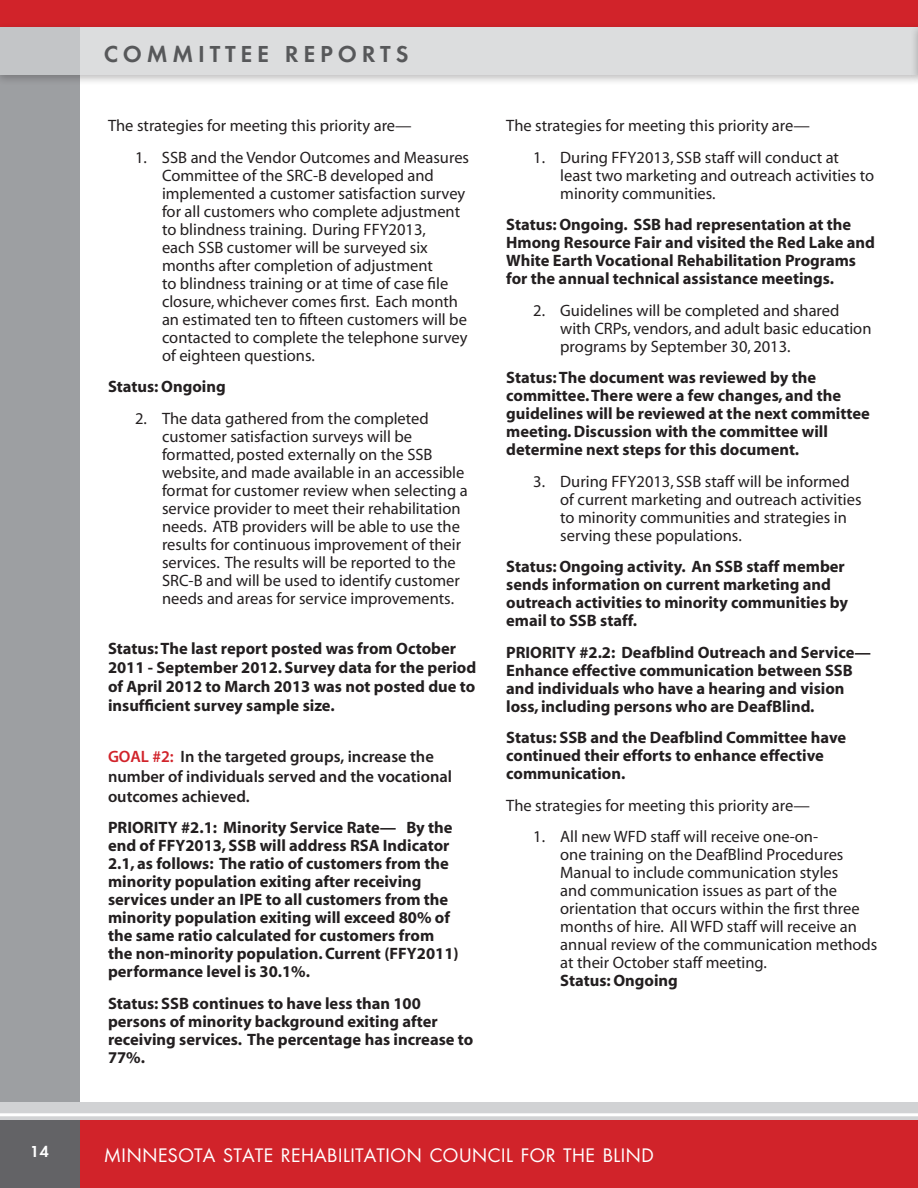
<style>
.page{position:relative;width:918px;height:1188px;background:#fff}
.page>*{position:absolute;margin:0;border:0;box-sizing:border-box;transform-origin:0 0}
.HEADING_IN_BOX{font:600 24px "Futura T";letter-spacing:.2em;color:#57585a}
.t1{font:20.4px "Futura T";color:#fff}
.Body_Text{font:16.5px/18px "Myriad";color:#231f20}
.Body_Text-2{font:700 16.5px/18px "Myriad";color:#231f20}
.body_text_bol{font:700 16.5px/18.9px "Myriad";color:#231f20}
.Heading_3{font:600 16.5px/19.8px "Myriad Pro";color:#231f20}
.t2{font:600 16.5px "Futura T";color:#fff}
.s1{color:#d1232a}
.s2{font-weight:700}
</style>
<div class="page">
<div style="left:0;top:0;width:918px;height:27px;background:#d1232a"></div>
<div style="left:0;top:27px;width:79px;height:1076px;background:#9d9fa2"></div>
<div style="left:0;top:1103px;width:918px;height:17px;background:#d1d2d4"></div>
<div style="left:0;top:1120px;width:918px;height:68px;background:#d1232a"></div>
<hr style="left:0;top:1113px;width:918px;height:3px;background:#fff">
<div style="left:0;top:1120px;width:79px;height:68px;background:#636366"></div>
<div style="left:0;top:22px;width:918px;height:64px;background:#231f20;opacity:.4"></div>
<svg style="left:0;top:27px;width:910px;height:48px;fill:#dcddde"></svg>
<div style="left:910px;top:22px;width:8px;height:64px;background:#231f20;opacity:.4"></div>
<hr style="left:917px;top:27px;width:1px;height:48px;background:#d1d2d4">
<p class="HEADING_IN_BOX" style="left:104px;top:40px;width:306px">COMMITTEE REPORTS</p>
<p class="Body_Text" style="left:108px;top:117px;width:305px">The strategies for meeting this priority are—</p>
<p class="Body_Text" style="left:162px;top:149px;width:309px;text-indent:-27px">1. SSB and the Vendor Outcomes and Measures Committee of the SRC-B developed and implemented a customer satisfaction survey for all customers who complete adjustment to blindness training. During FFY2013,<br>each SSB customer will be surveyed six months after completion of adjustment<br>to blindness training or at time of case file closure, whichever comes first. Each month an estimated ten to fifteen customers will be contacted to complete the telephone survey of eighteen questions.</p>
<p class="Body_Text-2" style="left:108px;top:378px;width:119px">Status: Ongoing</p>
<p class="Body_Text" style="left:162px;top:410px;width:307px;text-indent:-27px">2. The data gathered from the completed customer satisfaction surveys will be formatted, posted externally on the SSB website, and made available in an accessible format for customer review when selecting a service provider to meet their rehabilitation needs. ATB providers will be able to use the results for continuous improvement of their services. The results will be reported to the SRC-B and will be used to identify customer needs and areas for service improvements.</p>
<p class="body_text_bol" style="left:108px;top:640px;width:370px">Status: The last report posted was from October 2011 - September 2012. Survey data for the period of April 2012 to March 2013 was not posted due to insufficient survey sample size.</p>
<p class="Heading_3" style="left:108px;top:747px;width:346px"><span class="s1">GOAL #2:</span> In the targeted groups, increase the number of individuals served and the vocational outcomes achieved.</p>
<p class="Body_Text-2" style="left:108px;top:820px;width:352px">PRIORITY #2.1: Minority Service Rate— By the end of FFY2013, SSB will address RSA Indicator 2.1, as follows: The ratio of customers from the minority population exiting after receiving services under an IPE to all customers from the minority population exiting will exceed 80% of the same ratio calculated for customers from the non-minority population. Current (FFY2011) performance level is 30.1%.</p>
<p class="Body_Text-2" style="left:108px;top:995px;width:367px">Status: SSB continues to have less than 100 persons of minority background exiting after receiving services. The percentage has increase to 77%.</p>
<p class="Body_Text" style="left:506px;top:117px;width:305px">The strategies for meeting this priority are—</p>
<p class="Body_Text" style="left:560px;top:149px;width:315px;text-indent:-27px">1. During FFY2013, SSB staff will conduct at least two marketing and outreach activities to minority communities.</p>
<p class="Body_Text-2" style="left:506px;top:216px;width:370px">Status: Ongoing. SSB had representation at the Hmong Resource Fair and visited the Red Lake and White Earth Vocational Rehabilitation Programs for the annual technical assistance meetings.</p>
<p class="Body_Text" style="left:560px;top:302px;width:313px;text-indent:-27px">2. Guidelines will be completed and shared with CRPs, vendors, and adult basic education programs by September 30, 2013.</p>
<p class="Body_Text-2" style="left:506px;top:369px;width:365px">Status: The document was reviewed by the committee. There were a few changes, and the guidelines will be reviewed at the next committee meeting. Discussion with the committee will determine next steps for this document.</p>
<p class="Body_Text" style="left:560px;top:473px;width:303px;text-indent:-27px">3. During FFY2013, SSB staff will be informed of current marketing and outreach activities to minority communities and strategies in serving these populations.</p>
<p class="Body_Text-2" style="left:506px;top:558px;width:343px">Status: Ongoing activity. An SSB staff member sends information on current marketing and outreach activities to minority communities by email to SSB staff.</p>
<p class="Body_Text-2" style="left:506px;top:644px;width:366px">PRIORITY #2.2: Deafblind Outreach and Service— Enhance effective communication between SSB and individuals who have a hearing and vision loss, including persons who are DeafBlind.</p>
<p class="Body_Text-2" style="left:506px;top:729px;width:341px">Status: SSB and the Deafblind Committee have continued their efforts to enhance effective communication.</p>
<p class="Body_Text" style="left:506px;top:797px;width:305px">The strategies for meeting this priority are—</p>
<p class="Body_Text" style="left:560px;top:828px;width:319px;text-indent:-27px">1. All new WFD staff will receive one-on-<br>one training on the DeafBlind Procedures Manual to include communication styles<br>and communication issues as part of the orientation that occurs within the first three months of hire. All WFD staff will receive an annual review of the communication methods at their October staff meeting.<br><span class="s2">Status: Ongoing</span></p>
<p class="t2" style="left:30px;top:1142px;width:20px">14</p>
<p class="t1" style="left:104px;top:1144px;width:552px">MINNESOTA STATE REHABILITATION COUNCIL FOR THE BLIND</p>
</div>
